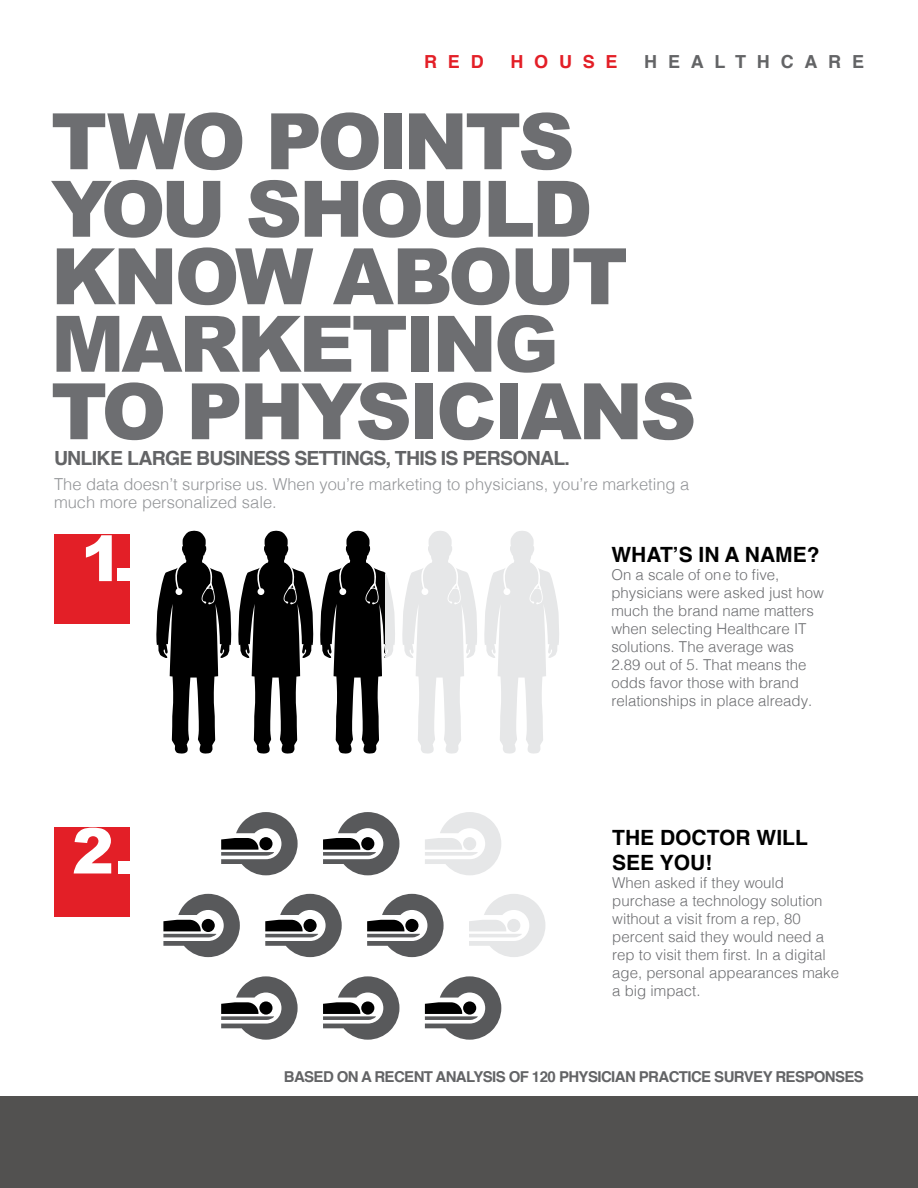
<style>
.page{position:relative;width:918px;height:1188px;background:#fff}
.page>*{position:absolute;margin:0;border:0;box-sizing:border-box;transform-origin:0 0}
.t1{font:900 78px/67.5px "Arial";letter-spacing:-.04em;color:#6d6e71}
.t2{font:900 63px "Arial";color:#fff}
.t3{font:700 21px/25.2px "Helvetica";color:#000}
.t4{font:700 19.5px "Helvetica";letter-spacing:-.04em;color:#636466}
.t5{font:700 18px "Helvetica";letter-spacing:.6em;color:#636466}
.t6{font:700 18px "Helvetica";letter-spacing:.6em;color:#e31f27}
.t7{font:300 16.5px/18px "Helvetica";color:#939598}
.t8{font:300 15px/18px "Helvetica";color:#6d6e71}
.t9{font:700 15px "Helvetica";letter-spacing:-.04em;color:#636466}
</style>
<div class="page">
<div style="left:54px;top:535px;width:76px;height:89px;background:#e31f27"></div>
<svg style="left:156px;top:531px;width:76px;height:223px"></svg>
<svg style="left:238px;top:531px;width:76px;height:223px"></svg>
<hr style="left:386px;top:531px;width:2px;height:223px;background:#e6e7e8">
<svg style="left:320px;top:531px;width:66px;height:223px"></svg>
<svg style="left:402px;top:531px;width:75px;height:223px"></svg>
<svg style="left:484px;top:531px;width:75px;height:223px"></svg>
<svg style="left:163px;top:894px;width:77px;height:63px"></svg>
<svg style="left:265px;top:894px;width:77px;height:63px"></svg>
<svg style="left:367px;top:894px;width:77px;height:63px"></svg>
<svg style="left:469px;top:894px;width:76px;height:63px"></svg>
<svg style="left:221px;top:812px;width:77px;height:63px"></svg>
<svg style="left:323px;top:812px;width:76px;height:63px"></svg>
<svg style="left:425px;top:812px;width:76px;height:63px"></svg>
<svg style="left:221px;top:976px;width:77px;height:64px"></svg>
<svg style="left:323px;top:976px;width:76px;height:64px"></svg>
<svg style="left:425px;top:976px;width:76px;height:64px"></svg>
<div style="left:54px;top:827px;width:76px;height:90px;background:#e31f27"></div>
<div style="left:0;top:1096px;width:918px;height:92px;background:#525150"></div>
<p class="t6" style="left:424px;top:47px;width:61px">RED</p>
<p class="t6" style="left:510px;top:47px;width:109px">HOUSE</p>
<p class="t5" style="left:644px;top:47px;width:221px">HEALTHCARE</p>
<p class="t1" style="left:51px;top:108px;width:579px">TWO POINTS<br>YOU SHOULD<br>KNOW ABOUT<br>MARKETING</p>
<p class="t1" style="left:51px;top:378px;width:647px">TO PHYSICIANS</p>
<p class="t4" style="left:54px;top:442px;width:517px">UNLIKE LARGE BUSINESS SETTINGS, THIS IS PERSONAL.</p>
<p class="t7" style="left:54px;top:474px;width:637px">The data doesn’t surprise us. When you’re marketing to physicians, you’re marketing a much more personalized sale.</p>
<p class="t3" style="left:611px;top:542px;width:210px">WHAT’S IN A NAME?</p>
<p class="t8" style="left:611px;top:564px;width:214px">On a scale of one to five, physicians were asked just how much the brand name matters when selecting Healthcare IT solutions. The average was<br>2.89 out of 5. That means the odds favor those with brand relationships in place already.</p>
<p class="t2" style="left:81px;top:524px;width:56px">1.</p>
<p class="t2" style="left:72px;top:816px;width:64px">2.</p>
<p class="t3" style="left:612px;top:825px;width:197px">THE DOCTOR WILL<br>SEE YOU!</p>
<p class="t8" style="left:612px;top:872px;width:228px">When asked if they would purchase a technology solution without a visit from a rep, 80 percent said they would need a rep to visit them first. In a digital age, personal appearances make a big impact.</p>
<p class="t9" style="left:284px;top:1065px;width:582px">BASED ON A RECENT ANALYSIS OF 120 PHYSICIAN PRACTICE SURVEY RESPONSES</p>
</div>
